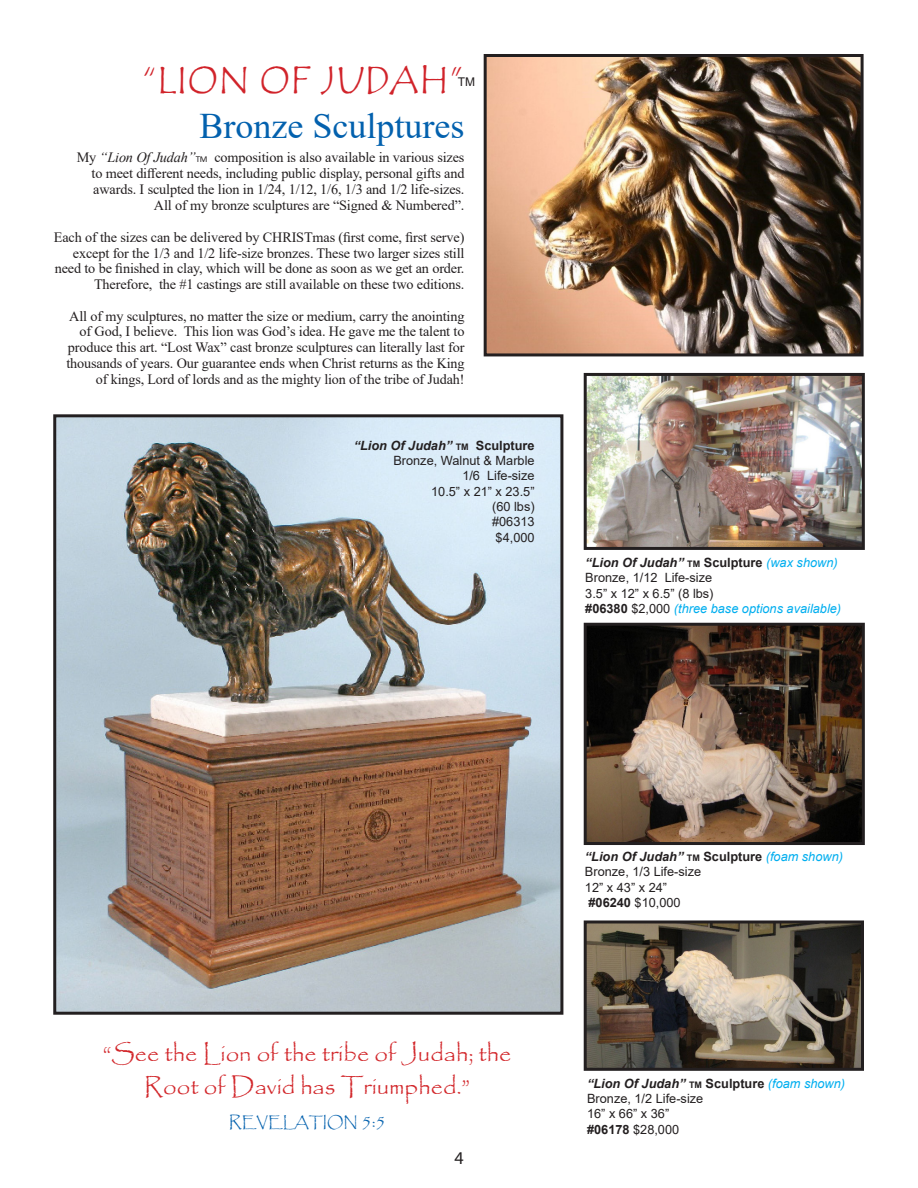
<style>
.page{position:relative;width:918px;height:1188px;background:#fff}
.page>*{position:absolute;margin:0;border:0;box-sizing:border-box;transform-origin:0 0}
.t1{font:39px "Tempus Sans ITC";color:#d1232a}
.t2{font:36px "Times New Roman";color:#0361ae}
.t3{font:24px "Papyrus";color:#d2262a}
.t4{font:18px "Myriad Pro";color:#231f20}
.t5{font:15px "Papyrus";color:#0361ae}
.t6{font:14.25px/15.8px "Times New Roman";letter-spacing:-.01em;color:#231f20;text-align:right}
.t7{font:12.75px "Arial";color:#231f20}
.t8{font:italic 700 12.75px "Arial";color:#231f20}
.t9{font:italic 12.75px "Arial";color:#00aeef}
.t10{font:12px "Arial";color:#231f20}
.s1{font-style:italic}
.s2{font-family:"Calibri";font-size:9px}
.s3{font-style:normal;font-size:9px}
.s4{font-style:normal}
.s5{font-weight:400;color:#00aeef}
.s6{font-weight:700;font-style:normal;color:#231f20}
.s7{font-style:normal;color:#231f20}
.s8{font-size:16.5px}
.s9{font-size:18px}
.s10{font-weight:700}
</style>
<div class="page">
<img style="left:57px;top:418px;width:502px;height:593px">
<div style="left:53px;top:414px;width:510px;height:601px;border:3px solid #231f20"></div>
<img style="left:488px;top:58px;width:372px;height:294px">
<div style="left:484px;top:54px;width:380px;height:302px;border:3px solid #231f20"></div>
<img style="left:588px;top:377px;width:273px;height:169px">
<div style="left:584px;top:373px;width:281px;height:177px;border:3px solid #231f20"></div>
<img style="left:588px;top:924px;width:272px;height:143px">
<div style="left:584px;top:920px;width:280px;height:151px;border:3px solid #231f20"></div>
<img style="left:588px;top:627px;width:273px;height:214px">
<div style="left:584px;top:623px;width:281px;height:222px;border:3px solid #231f20"></div>
<p class="t1" style="left:142px;top:56px;width:324px">“LION OF JUDAH”</p>
<p class="t2" style="left:200px;top:101px;width:266px">Bronze Sculptures</p>
<p class="t6" style="left:77px;top:149px;width:389px">My <span class="s1">“Lion Of Judah”</span><span class="s2">TM</span> composition is also available in various sizes</p>
<p class="t6" style="left:92px;top:165px;width:374px;text-align:left">to meet different needs, including public display, personal gifts and awards. I sculpted the lion in 1/24, 1/12, 1/6, 1/3 and 1/2 life-sizes.</p>
<p class="t6" style="left:154px;top:197px;width:312px">All of my bronze sculptures are “Signed &amp; Numbered”.</p>
<p class="t6" style="left:54px;top:229px;width:412px">Each of the sizes can be delivered by CHRISTmas (first come, first serve) except for the 1/3 and 1/2 life-size bronzes. These two larger sizes still need to be finished in clay, which will be done as soon as we get an order.<br>Therefore, the #1 castings are still available on these two editions.</p>
<p class="t6" style="left:69px;top:308px;width:397px">All of my sculptures, no matter the size or medium, carry the anointing</p>
<p class="t6" style="left:80px;top:323px;width:386px">of God, I believe. This lion was God’s idea. He gave me the talent to</p>
<p class="t6" style="left:66px;top:339px;width:400px">produce this art. “Lost Wax” cast bronze sculptures can literally last for thousands of years. Our guarantee ends when Christ returns as the King of kings, Lord of lords and as the mighty lion of the tribe of Judah!</p>
<p class="t10" style="left:458px;top:73px;width:19px">TM</p>
<p class="t8" style="left:354px;top:437px;width:182px">“Lion Of Judah” <span class="s3">TM</span> <span class="s4">Sculpture</span></p>
<p class="t7" style="left:393px;top:452px;width:143px">Bronze, Walnut &amp; Marble</p>
<p class="t7" style="left:462px;top:467px;width:74px">1/6 Life-size</p>
<p class="t7" style="left:431px;top:483px;width:105px">10.5” x 21” x 23.5”</p>
<p class="t7" style="left:492px;top:498px;width:44px">(60 lbs)</p>
<p class="t7" style="left:492px;top:513px;width:44px">#06313</p>
<p class="t7" style="left:496px;top:528px;width:40px">$4,000</p>
<p class="t8" style="left:585px;top:554px;width:254px">“Lion Of Judah” <span class="s3">TM</span> <span class="s4">Sculpture</span> <span class="s5">(wax shown)</span></p>
<p class="t7" style="left:585px;top:569px;width:128px">Bronze, 1/12 Life-size</p>
<p class="t7" style="left:585px;top:585px;width:130px">3.5” x 12” x 6.5” (8 lbs)</p>
<p class="t9" style="left:585px;top:600px;width:257px"><span class="s6">#06380</span> <span class="s7">$2,000</span> (three base options available)</p>
<p class="t3" style="left:103px;top:1038px;width:410px">“See the Lion of the tribe of Judah; the</p>
<p class="t3" style="left:144px;top:1071px;width:328px">Root of David has Triumphed.”</p>
<p class="t5" style="left:229px;top:1113px;width:159px"><span class="s8">R</span>EVELATION <span class="s9">5:5</span></p>
<p class="t4" style="left:454px;top:1147px;width:11px">4</p>
<p class="t8" style="left:585px;top:848px;width:260px">“Lion Of Judah” <span class="s3">TM</span> <span class="s4">Sculpture</span> <span class="s5">(foam shown)</span></p>
<p class="t7" style="left:585px;top:863px;width:118px">Bronze, 1/3 Life-size</p>
<p class="t7" style="left:585px;top:878px;width:84px">12” x 43” x 24”</p>
<p class="t7" style="left:588px;top:894px;width:94px"><span class="s10">#06240</span> $10,000</p>
<p class="t8" style="left:587px;top:1075px;width:260px">“Lion Of Judah” <span class="s3">TM</span> <span class="s4">Sculpture</span> <span class="s5">(foam shown)</span></p>
<p class="t7" style="left:587px;top:1090px;width:118px">Bronze, 1/2 Life-size</p>
<p class="t7" style="left:587px;top:1105px;width:84px">16” x 66” x 36”</p>
<p class="t7" style="left:587px;top:1120px;width:94px"><span class="s10">#06178</span> $28,000</p>
</div>
